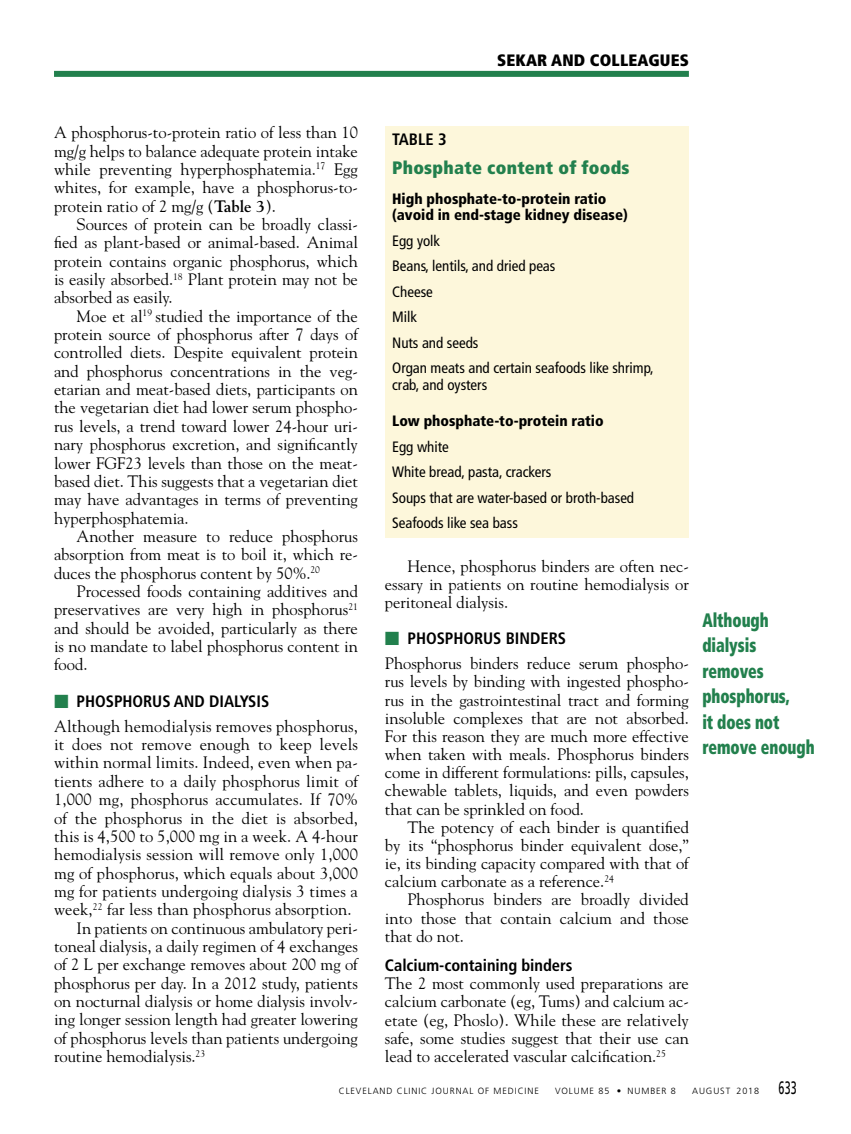
<style>
.page{position:relative;width:851px;height:1134px;background:#fff}
.page>*{position:absolute;margin:0;border:0;box-sizing:border-box;transform-origin:0 0}
.t1{font:900 condensed 19.5px/25.5px "Frutiger LT Std";letter-spacing:-.005em;color:#22804d;scale:.8 1}
.t2{font:900 condensed 18px "Frutiger LT Std";letter-spacing:.015em;color:#22804d}
.t3{font:16.5px/18.3px "Goudy Std";color:#000;text-align:justify}
.t4{font:700 condensed 16.5px "Frutiger LT Std";color:#000}
.t5{font:900 condensed 16.5px "Frutiger LT Std";letter-spacing:.01em;color:#000}
.t6{font:condensed 15px/25.5px "Frutiger LT Std";color:#000}
.t7{font:900 condensed 15px/16.5px "Frutiger LT Std";color:#000}
.t8{font:300 9px "Frutiger LT Std";letter-spacing:.1em;color:#000}
.s1{font-weight:700}
.s2{font-family:"Universal Std Newswith Comm Pi";font-weight:400;font-stretch:normal;color:#22804d}
.s3{font-weight:400;font-size:18px}
</style>
<div class="page">
<div style="left:54px;top:71px;width:634px;height:6px;background:#22804d"></div>
<div style="left:385px;top:126px;width:303px;height:412px;background:#fdf7db"></div>
<p class="t3" style="left:54px;top:123px;width:305px">A phosphorus-to-protein ratio of less than 10 mg/g helps to balance adequate protein intake while preventing hyperphosphatemia.<sup>17</sup> Egg whites, for example, have a phosphorus-to&shy;protein ratio of 2 mg/g (<span class="s1">Table 3</span>).</p>
<p class="t3" style="left:54px;top:215px;width:305px;text-indent:23px">Sources of protein can be broadly classi&shy;fied as plant-based or animal-based. Animal protein contains organic phosphorus, which is easily absorbed.<sup>18</sup> Plant protein may not be absorbed as easily.</p>
<p class="t3" style="left:54px;top:307px;width:305px;text-indent:23px">Moe et al<sup>19</sup> studied the importance of the protein source of phosphorus after 7 days of controlled diets. Despite equivalent protein and phosphorus concentrations in the veg&shy;etarian and meat-based diets, participants on the vegetarian diet had lower serum phospho&shy;rus levels, a trend toward lower 24-hour uri&shy;nary phosphorus excretion, and significantly lower FGF23 levels than those on the meat&shy;based diet. This suggests that a vegetarian diet may have advantages in terms of preventing hyperphosphatemia.</p>
<p class="t3" style="left:54px;top:527px;width:305px;text-indent:23px">Another measure to reduce phosphorus absorption from meat is to boil it, which re&shy;duces the phosphorus content by 50%.<sup>20</sup></p>
<p class="t3" style="left:54px;top:582px;width:305px;text-indent:23px">Processed foods containing additives and preservatives are very high in phosphorus<sup>21 </sup>and should be avoided, particularly as there is no mandate to label phosphorus content in food.</p>
<p class="t4" style="left:54px;top:691px;width:217px"><span class="s2">■</span> PHOSPHORUS AND DIALYSIS</p>
<p class="t3" style="left:54px;top:717px;width:305px">Although hemodialysis removes phosphorus,</p>
<p class="t3" style="left:54px;top:735px;width:305px">it does not remove enough to keep levels</p>
<p class="t3" style="left:54px;top:753px;width:305px">within normal limits. Indeed, even when pa-</p>
<p class="t3" style="left:54px;top:772px;width:305px">tients adhere to a daily phosphorus limit of</p>
<p class="t3" style="left:54px;top:790px;width:305px">1,000 mg, phosphorus accumulates. If 70%</p>
<p class="t3" style="left:54px;top:808px;width:305px">of the phosphorus in the diet is absorbed,</p>
<p class="t3" style="left:54px;top:827px;width:305px">this is 4,500 to 5,000 mg in a week. A 4-hour</p>
<p class="t3" style="left:54px;top:845px;width:305px">hemodialysis session will remove only 1,000</p>
<p class="t3" style="left:54px;top:863px;width:305px">mg of phosphorus, which equals about 3,000</p>
<p class="t3" style="left:54px;top:882px;width:305px">mg for patients undergoing dialysis 3 times a</p>
<p class="t3" style="left:54px;top:900px;width:299px">week,<sup>22</sup> far less than phosphorus absorption.</p>
<p class="t3" style="left:76px;top:919px;width:283px">In patients on continuous ambulatory peri-</p>
<p class="t3" style="left:54px;top:937px;width:305px">toneal dialysis, a daily regimen of 4 exchanges</p>
<p class="t3" style="left:54px;top:955px;width:305px">of 2 L per exchange removes about 200 mg of</p>
<p class="t3" style="left:54px;top:974px;width:305px">phosphorus per day. In a 2012 study, patients</p>
<p class="t3" style="left:54px;top:992px;width:305px">on nocturnal dialysis or home dialysis involv-</p>
<p class="t3" style="left:54px;top:1010px;width:305px">ing longer session length had greater lowering</p>
<p class="t3" style="left:54px;top:1029px;width:305px">of phosphorus levels than patients undergoing</p>
<p class="t3" style="left:54px;top:1047px;width:153px">routine hemodialysis.<sup>23</sup></p>
<p class="t5" style="left:497px;top:51px;width:193px">SEKAR AND COLLEAGUES</p>
<p class="t4" style="left:392px;top:130px;width:56px">TABLE 3</p>
<p class="t2" style="left:392px;top:156px;width:239px">Phosphate content of foods</p>
<p class="t7" style="left:392px;top:190px;width:237px">High phosphate-to-protein ratio (avoid in end-stage kidney disease)</p>
<p class="t6" style="left:392px;top:228px;width:263px">Egg yolk<br>Beans, lentils, and dried peas<br>Cheese<br>Milk<br>Nuts and seeds<br>Organ meats and certain seafoods like shrimp,</p>
<p class="t6" style="left:392px;top:372px;width:97px">crab, and oysters</p>
<p class="t7" style="left:392px;top:413px;width:213px">Low phosphate-to-protein ratio</p>
<p class="t6" style="left:392px;top:434px;width:243px">Egg white<br>White bread, pasta, crackers<br>Soups that are water-based or broth-based<br>Seafoods like sea bass</p>
<p class="t3" style="left:385px;top:557px;width:305px;text-indent:23px">Hence, phosphorus binders are often nec&shy;essary in patients on routine hemodialysis or peritoneal dialysis.</p>
<p class="t4" style="left:385px;top:629px;width:183px"><span class="s2">■</span> PHOSPHORUS BINDERS</p>
<p class="t3" style="left:385px;top:654px;width:305px">Phosphorus binders reduce serum phospho&shy;rus levels by binding with ingested phospho&shy;rus in the gastrointestinal tract and forming insoluble complexes that are not absorbed.<br>For this reason they are much more effective when taken with meals. Phosphorus binders come in different formulations: pills, capsules, chewable tablets, liquids, and even powders that can be sprinkled on food.</p>
<p class="t3" style="left:385px;top:818px;width:305px;text-indent:23px">The potency of each binder is quantified by its “phosphorus binder equivalent dose,” ie, its binding capacity compared with that of calcium carbonate as a reference.<sup>24</sup></p>
<p class="t3" style="left:385px;top:890px;width:305px;text-indent:23px">Phosphorus binders are broadly divided into those that contain calcium and those that do not.</p>
<p class="t4" style="left:385px;top:956px;width:189px">Calcium-containing binders</p>
<p class="t3" style="left:385px;top:974px;width:305px">The 2 most commonly used preparations are calcium carbonate (eg, Tums) and calcium ac&shy;etate (eg, Phoslo). While these are relatively safe, some studies suggest that their use can lead to accelerated vascular calcification.<sup>25</sup></p>
<p class="t1" style="left:702px;top:607px;width:142px">Although dialysis removes phosphorus,<br>it does not remove enough</p>
<p class="t8" style="left:339px;top:1085px;width:202px">CLEVELAND CLINIC JOURNAL OF MEDICINE</p>
<p class="t8" style="left:555px;top:1085px;width:122px">VOLUME 85 • NUMBER 8</p>
<p class="t8" style="left:692px;top:1085px;width:106px">AUGUST 2018 <span class="s3">633</span></p>
</div>
